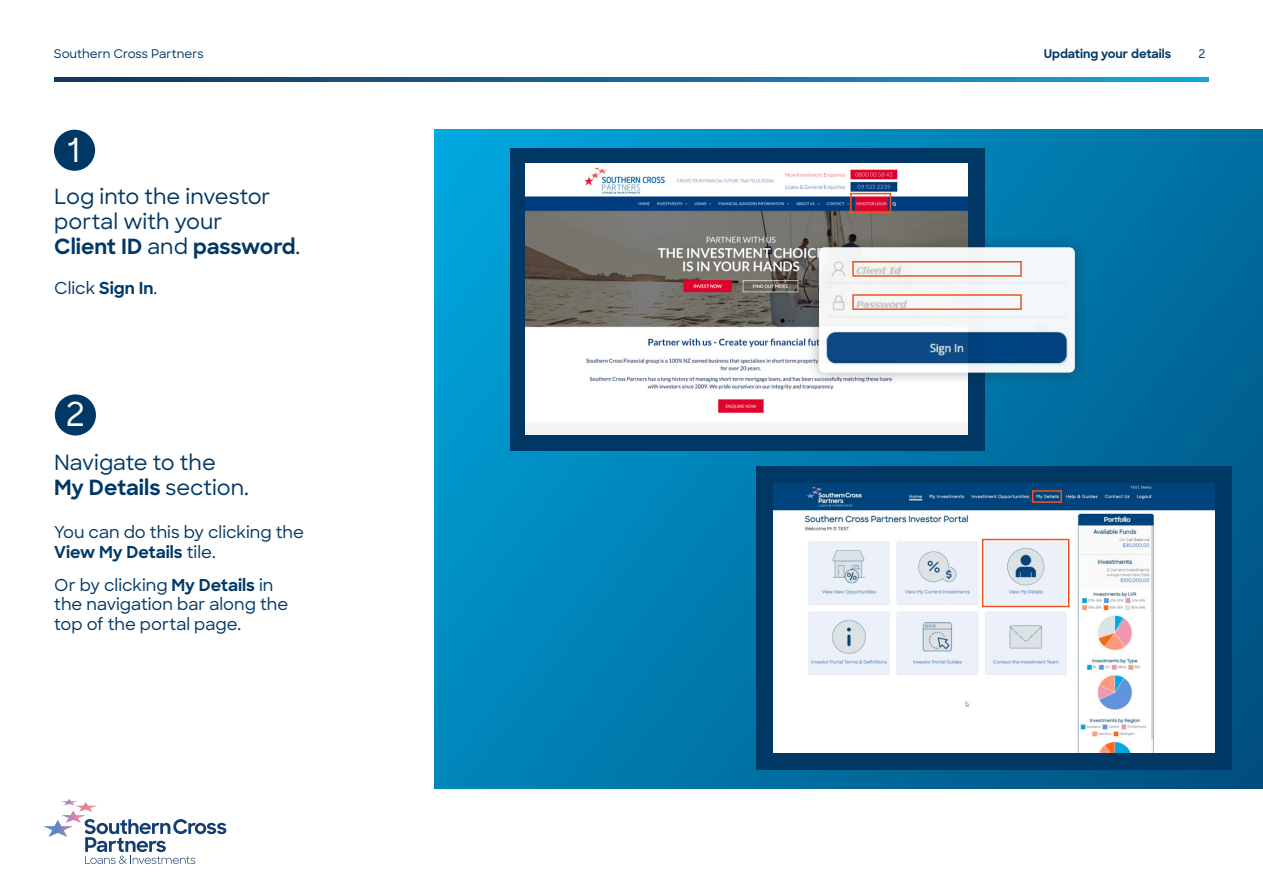
<style>
.page{position:relative;width:1263px;height:893px;background:#fff}
.page>*{position:absolute;margin:0;border:0;box-sizing:border-box;transform-origin:0 0}
.t1{font:500 33.15px "Sharp Sans";color:#fff}
.t2{font:500 21px/25.2px "Sharp Sans";color:#003865}
.t3{font:500 16.5px/19.8px "Sharp Sans";color:#003865}
.t4{font:500 12px "Sharp Sans";color:#003865}
.t5{font:700 12px "Sharp Sans";color:#003865}
.s1{font-weight:700}
</style>
<div class="page">
<svg style="left:434px;top:130px;width:829px;height:659px;background:#007caf"></svg>
<div style="left:510px;top:148px;width:474px;height:303px;background:#003865"></div>
<div style="left:757px;top:467px;width:474px;height:302px;background:#003865"></div>
<svg style="left:54px;top:77px;width:1155px;height:4px;background:#186a97"></svg>
<svg style="left:43px;top:799px;width:183px;height:65px"></svg>
<div style="left:54px;top:130px;width:41px;height:41px;background:#003865;border-radius:50%"></div>
<div style="left:55px;top:394px;width:41px;height:41px;background:#003865;border-radius:50%"></div>
<img style="left:526px;top:164px;width:442px;height:271px">
<img style="left:774px;top:484px;width:440px;height:269px">
<div style="left:1032px;top:490px;width:30px;height:13px;border:2px solid #f05323"></div>
<div style="left:982px;top:539px;width:87px;height:68px;border:2px solid #f05323"></div>
<div style="left:805px;top:233px;width:284px;height:154px;background:#231f20;opacity:.4"></div>
<img style="left:819px;top:247px;width:256px;height:125px">
<div style="left:852px;top:261px;width:170px;height:16px;border:2px solid #f05323"></div>
<div style="left:852px;top:294px;width:170px;height:16px;border:2px solid #f05323"></div>
<div style="left:850px;top:193px;width:41px;height:20px;border:2px solid #f05323"></div>
<p class="t4" style="left:54px;top:45px;width:151px">Southern Cross Partners</p>
<p class="t5" style="left:1044px;top:45px;width:129px">Updating your details</p>
<p class="t4" style="left:1198px;top:45px;width:8px">2</p>
<h1 class="t1" style="left:67px;top:125px;width:15px">1</h1>
<p class="t2" style="left:54px;top:183px;width:248px">Log into the investor portal with your<br><span class="s1">Client ID</span> and <span class="s1">password</span>.</p>
<p class="t3" style="left:54px;top:277px;width:104px">Click <span class="s1">Sign In</span>.</p>
<h1 class="t1" style="left:66px;top:390px;width:21px">2</h1>
<p class="t2" style="left:54px;top:449px;width:196px">Navigate to the<br><span class="s1">My Details</span> section.</p>
<p class="t3" style="left:54px;top:522px;width:251px">You can do this by clicking the<br><span class="s1">View My Details</span> tile.</p>
<p class="t3" style="left:54px;top:574px;width:236px">Or by clicking <span class="s1">My Details</span> in the navigation bar along the top of the portal page.</p>
</div>
